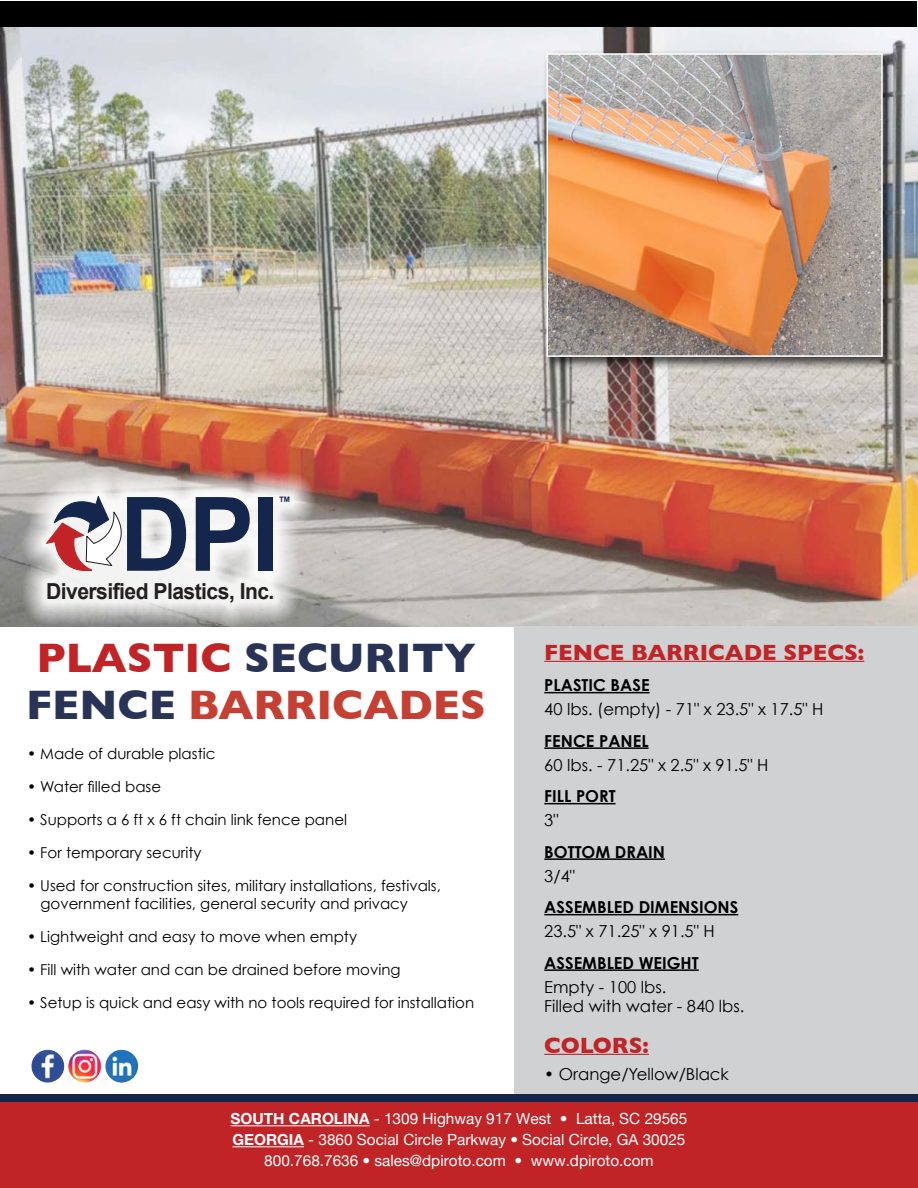
<style>
.page{position:relative;width:918px;height:1188px;background:#fff}
.page>*{position:absolute;margin:0;border:0;box-sizing:border-box;transform-origin:0 0}
.t1{font:700 103.05px "Arial";color:#14264b;scale:.96 1}
.t2{font:700 42px/46.5px "Gill Sans";color:#283355}
.t3{font:700 22.5px "Gill Sans";color:#c12427}
.t4{font:700 22.05px "Arial";letter-spacing:-.025em;color:#231f20;scale:.96 1}
.t5{font:16.5px/19.8px "Century Gothic";color:#000}
.t6{font:700 16.5px "Century Gothic";color:#000}
.t7{font:15.3px/21px "Helvetica Neue";color:#fff;text-align:center}
.t8{font:15px/18px "Century Gothic";color:#000}
.t9{font:700 13.05px "Arial";color:#14264b}
.s1{color:#c12427}
.s2{color:#c53f32}
.s3{font-weight:700}
</style>
<div class="page">
<img style="left:0;top:27px;width:918px;height:599px">
<div style="left:514px;top:626px;width:404px;height:473px;background:#cfd1d2"></div>
<div style="left:0;top:1097px;width:918px;height:91px;background:#c12427"></div>
<hr style="left:231px;top:1125px;width:139px;height:1px;background:#fff">
<hr style="left:233px;top:1146px;width:71px;height:1px;background:#fff">
<div style="left:0;top:1094px;width:918px;height:7px;background:#14254a"></div>
<div style="left:21px;top:470px;width:294px;height:158px;background:#fff;opacity:.9"></div>
<svg style="left:45px;top:491px;width:89px;height:83px"></svg>
<img style="left:31px;top:1049px;width:108px;height:34px">
<hr style="left:544px;top:1054px;width:105px;height:1px;background:#c12427">
<hr style="left:544px;top:661px;width:320px;height:1px;background:#c12427">
<hr style="left:544px;top:692px;width:106px;height:1px;background:#000">
<hr style="left:544px;top:747px;width:105px;height:2px;background:#000">
<hr style="left:544px;top:803px;width:72px;height:1px;background:#000">
<hr style="left:544px;top:858px;width:121px;height:2px;background:#000">
<hr style="left:544px;top:914px;width:194px;height:1px;background:#000">
<hr style="left:544px;top:969px;width:155px;height:2px;background:#000">
<div style="left:543px;top:49px;width:353px;height:321px;background:#000;opacity:.71"></div>
<img style="left:549px;top:56px;width:331px;height:298px">
<div style="left:546px;top:53px;width:337px;height:304px;border:2px solid #fff"></div>
<div style="left:1px;top:1px;width:916px;height:25px;background:#000"></div>
<h1 class="t1" style="left:120px;top:467px;width:167px">DPI</h1>
<p class="t9" style="left:278px;top:493px;width:14px">™</p>
<h3 class="t4" style="left:46px;top:577px;width:239px">Diversified Plastics, Inc.</h3>
<h2 class="t2" style="left:26px;top:634px;width:461px"><span class="s1">PLASTIC</span> SECURITY<br>FENCE <span class="s2">BARRICADES</span></h2>
<p class="t8" style="left:27px;top:744px;width:190px">• Made of durable plastic</p>
<p class="t8" style="left:27px;top:777px;width:136px">• Water filled base</p>
<p class="t8" style="left:27px;top:810px;width:322px">• Supports a 6 ft x 6 ft chain link fence panel</p>
<p class="t8" style="left:27px;top:843px;width:176px">• For temporary security</p>
<p class="t8" style="left:40px;top:876px;width:402px;text-indent:-14px">• Used for construction sites, military installations, festivals, government facilities, general security and privacy</p>
<p class="t8" style="left:27px;top:927px;width:332px">• Lightweight and easy to move when empty</p>
<p class="t8" style="left:27px;top:960px;width:375px">• Fill with water and can be drained before moving</p>
<p class="t8" style="left:27px;top:993px;width:449px">• Setup is quick and easy with no tools required for installation</p>
<h3 class="t3" style="left:544px;top:634px;width:321px">FENCE BARRICADE SPECS:</h3>
<p class="t6" style="left:544px;top:675px;width:107px">PLASTIC BASE</p>
<p class="t5" style="left:544px;top:699px;width:281px">40 lbs. (empty) - 71" x 23.5" x 17.5" H</p>
<p class="t6" style="left:544px;top:730px;width:106px">FENCE PANEL</p>
<p class="t5" style="left:544px;top:755px;width:226px">60 lbs. - 71.25" x 2.5" x 91.5" H</p>
<p class="t6" style="left:544px;top:786px;width:73px">FILL PORT</p>
<p class="t5" style="left:544px;top:810px;width:16px">3"</p>
<p class="t6" style="left:544px;top:841px;width:122px">BOTTOM DRAIN</p>
<p class="t5" style="left:544px;top:866px;width:32px">3/4"</p>
<p class="t6" style="left:544px;top:897px;width:196px">ASSEMBLED DIMENSIONS</p>
<p class="t5" style="left:544px;top:921px;width:172px">23.5" x 71.25" x 91.5" H</p>
<p class="t6" style="left:544px;top:952px;width:156px">ASSEMBLED WEIGHT</p>
<p class="t5" style="left:544px;top:977px;width:202px">Empty - 100 lbs.<br>Filled with water - 840 lbs.</p>
<h3 class="t3" style="left:544px;top:1027px;width:106px">COLORS:</h3>
<p class="t5" style="left:544px;top:1064px;width:186px">• Orange/Yellow/Black</p>
<p class="t7" style="left:231px;top:1108px;width:458px"><span class="s3">SOUTH CAROLINA</span> - 1309 Highway 917 West • Latta, SC 29565<br><span class="s3">GEORGIA</span> - 3860 Social Circle Parkway • Social Circle, GA 30025<br>800.768.7636 • sales@dpiroto.com • www.dpiroto.com</p>
</div>
